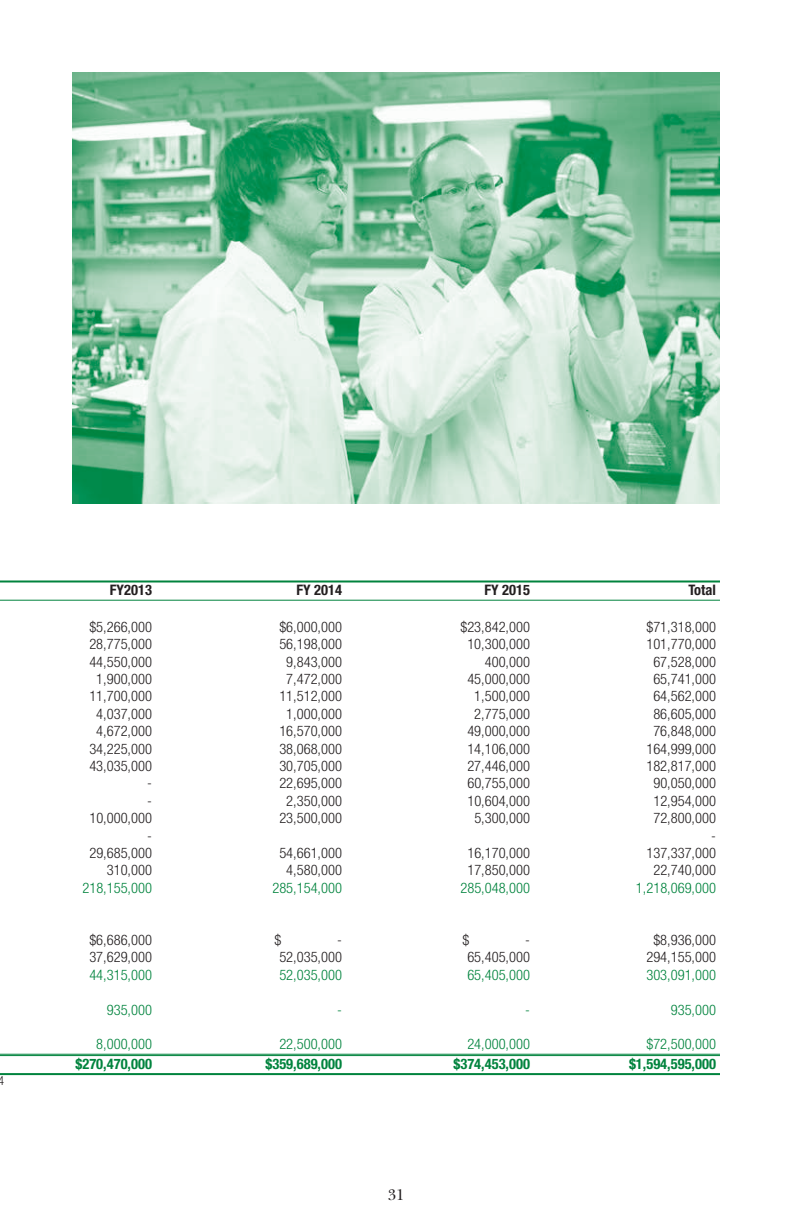
<style>
.page{position:relative;width:792px;height:1224px;background:#fff}
.page>*{position:absolute;margin:0;border:0;box-sizing:border-box;transform-origin:0 0}
.t1{font:16px "New Baskerville";color:#231f20}
.t2{font:300 condensed 14.4px "Helvetica Neue";color:#231f20}
.t3{font:300 condensed 14.4px "Helvetica Neue";color:#00833d}
.t4{font:700 condensed 14.4px "Helvetica Neue";color:#00833d}
.t5{font:700 condensed 14.4px "Helvetica Neue";color:#231f20}
.t6{font:300 condensed 12.4px "Helvetica Neue";color:#231f20}
</style>
<div class="page">
<hr style="left:0;top:580px;width:720px;height:2px;background:#00833d">
<hr style="left:0;top:600px;width:720px;height:1px;background:#00833d">
<hr style="left:0;top:1054px;width:720px;height:1px;background:#00833d">
<hr style="left:0;top:1055px;width:720px;height:1px;background:#00833d">
<hr style="left:0;top:1073px;width:720px;height:2px;background:#00833d">
<img style="left:72px;top:72px;width:648px;height:431px">
<p class="t6" style="left:-1px;top:1074px;width:7px">4</p>
<p class="t5" style="left:110px;top:581px;width:44px">FY2013</p>
<p class="t5" style="left:296px;top:581px;width:47px">FY 2014</p>
<p class="t5" style="left:484px;top:581px;width:47px">FY 2015</p>
<p class="t5" style="left:688px;top:581px;width:29px">Total</p>
<p class="t2" style="left:89px;top:618px;width:64px">$5,266,000</p>
<p class="t2" style="left:279px;top:618px;width:64px">$6,000,000</p>
<p class="t2" style="left:460px;top:618px;width:71px">$23,842,000</p>
<p class="t2" style="left:646px;top:618px;width:71px">$71,318,000</p>
<p class="t2" style="left:89px;top:636px;width:64px">28,775,000</p>
<p class="t2" style="left:279px;top:636px;width:64px">56,198,000</p>
<p class="t2" style="left:467px;top:636px;width:64px">10,300,000</p>
<p class="t2" style="left:646px;top:636px;width:71px">101,770,000</p>
<p class="t2" style="left:89px;top:653px;width:64px">44,550,000</p>
<p class="t2" style="left:286px;top:653px;width:57px">9,843,000</p>
<p class="t2" style="left:485px;top:653px;width:47px">400,000</p>
<p class="t2" style="left:653px;top:653px;width:64px">67,528,000</p>
<p class="t2" style="left:96px;top:671px;width:57px">1,900,000</p>
<p class="t2" style="left:286px;top:671px;width:57px">7,472,000</p>
<p class="t2" style="left:467px;top:671px;width:64px">45,000,000</p>
<p class="t2" style="left:653px;top:671px;width:64px">65,741,000</p>
<p class="t2" style="left:89px;top:688px;width:64px">11,700,000</p>
<p class="t2" style="left:279px;top:688px;width:64px">11,512,000</p>
<p class="t2" style="left:474px;top:688px;width:57px">1,500,000</p>
<p class="t2" style="left:653px;top:688px;width:64px">64,562,000</p>
<p class="t2" style="left:96px;top:705px;width:57px">4,037,000</p>
<p class="t2" style="left:286px;top:705px;width:57px">1,000,000</p>
<p class="t2" style="left:474px;top:705px;width:57px">2,775,000</p>
<p class="t2" style="left:653px;top:705px;width:64px">86,605,000</p>
<p class="t2" style="left:96px;top:723px;width:57px">4,672,000</p>
<p class="t2" style="left:279px;top:723px;width:64px">16,570,000</p>
<p class="t2" style="left:467px;top:723px;width:64px">49,000,000</p>
<p class="t2" style="left:653px;top:723px;width:64px">76,848,000</p>
<p class="t2" style="left:89px;top:740px;width:64px">34,225,000</p>
<p class="t2" style="left:279px;top:740px;width:64px">38,068,000</p>
<p class="t2" style="left:467px;top:740px;width:64px">14,106,000</p>
<p class="t2" style="left:646px;top:740px;width:71px">164,999,000</p>
<p class="t2" style="left:89px;top:758px;width:64px">43,035,000</p>
<p class="t2" style="left:279px;top:758px;width:64px">30,705,000</p>
<p class="t2" style="left:467px;top:758px;width:64px">27,446,000</p>
<p class="t2" style="left:646px;top:758px;width:71px">182,817,000</p>
<p class="t2" style="left:147px;top:775px;width:6px">-</p>
<p class="t2" style="left:279px;top:775px;width:64px">22,695,000</p>
<p class="t2" style="left:467px;top:775px;width:64px">60,755,000</p>
<p class="t2" style="left:653px;top:775px;width:64px">90,050,000</p>
<p class="t2" style="left:147px;top:792px;width:6px">-</p>
<p class="t2" style="left:286px;top:792px;width:57px">2,350,000</p>
<p class="t2" style="left:467px;top:792px;width:64px">10,604,000</p>
<p class="t2" style="left:653px;top:792px;width:64px">12,954,000</p>
<p class="t2" style="left:89px;top:810px;width:64px">10,000,000</p>
<p class="t2" style="left:279px;top:810px;width:64px">23,500,000</p>
<p class="t2" style="left:474px;top:810px;width:57px">5,300,000</p>
<p class="t2" style="left:653px;top:810px;width:64px">72,800,000</p>
<p class="t2" style="left:147px;top:827px;width:6px">-</p>
<p class="t2" style="left:711px;top:827px;width:6px">-</p>
<p class="t2" style="left:89px;top:845px;width:64px">29,685,000</p>
<p class="t2" style="left:279px;top:845px;width:64px">54,661,000</p>
<p class="t2" style="left:467px;top:845px;width:64px">16,170,000</p>
<p class="t2" style="left:646px;top:845px;width:71px">137,337,000</p>
<p class="t2" style="left:107px;top:862px;width:47px">310,000</p>
<p class="t2" style="left:286px;top:862px;width:57px">4,580,000</p>
<p class="t2" style="left:467px;top:862px;width:64px">17,850,000</p>
<p class="t2" style="left:653px;top:862px;width:64px">22,740,000</p>
<p class="t3" style="left:82px;top:879px;width:71px">218,155,000</p>
<p class="t3" style="left:272px;top:879px;width:71px">285,154,000</p>
<p class="t3" style="left:460px;top:879px;width:71px">285,048,000</p>
<p class="t3" style="left:636px;top:879px;width:82px">1,218,069,000</p>
<p class="t2" style="left:89px;top:932px;width:64px">$6,686,000</p>
<p class="t2" style="left:275px;top:932px;width:8px">$</p>
<p class="t2" style="left:337px;top:932px;width:6px">-</p>
<p class="t2" style="left:463px;top:932px;width:8px">$</p>
<p class="t2" style="left:525px;top:932px;width:6px">-</p>
<p class="t2" style="left:653px;top:932px;width:64px">$8,936,000</p>
<p class="t2" style="left:89px;top:949px;width:64px">37,629,000</p>
<p class="t2" style="left:279px;top:949px;width:64px">52,035,000</p>
<p class="t2" style="left:467px;top:949px;width:64px">65,405,000</p>
<p class="t2" style="left:646px;top:949px;width:71px">294,155,000</p>
<p class="t3" style="left:89px;top:966px;width:64px">44,315,000</p>
<p class="t3" style="left:279px;top:966px;width:64px">52,035,000</p>
<p class="t3" style="left:467px;top:966px;width:64px">65,405,000</p>
<p class="t3" style="left:646px;top:966px;width:71px">303,091,000</p>
<p class="t3" style="left:107px;top:1001px;width:47px">935,000</p>
<p class="t3" style="left:337px;top:1001px;width:6px">-</p>
<p class="t3" style="left:525px;top:1001px;width:6px">-</p>
<p class="t3" style="left:671px;top:1001px;width:47px">935,000</p>
<p class="t3" style="left:96px;top:1036px;width:57px">8,000,000</p>
<p class="t3" style="left:279px;top:1036px;width:64px">22,500,000</p>
<p class="t3" style="left:467px;top:1036px;width:64px">24,000,000</p>
<p class="t3" style="left:646px;top:1036px;width:71px">$72,500,000</p>
<p class="t4" style="left:75px;top:1055px;width:78px">$270,470,000</p>
<p class="t4" style="left:265px;top:1055px;width:78px">$359,689,000</p>
<p class="t4" style="left:453px;top:1055px;width:78px">$374,453,000</p>
<p class="t4" style="left:629px;top:1055px;width:89px">$1,594,595,000</p>
<p class="t1" style="left:388px;top:1185px;width:18px">31</p>
</div>
